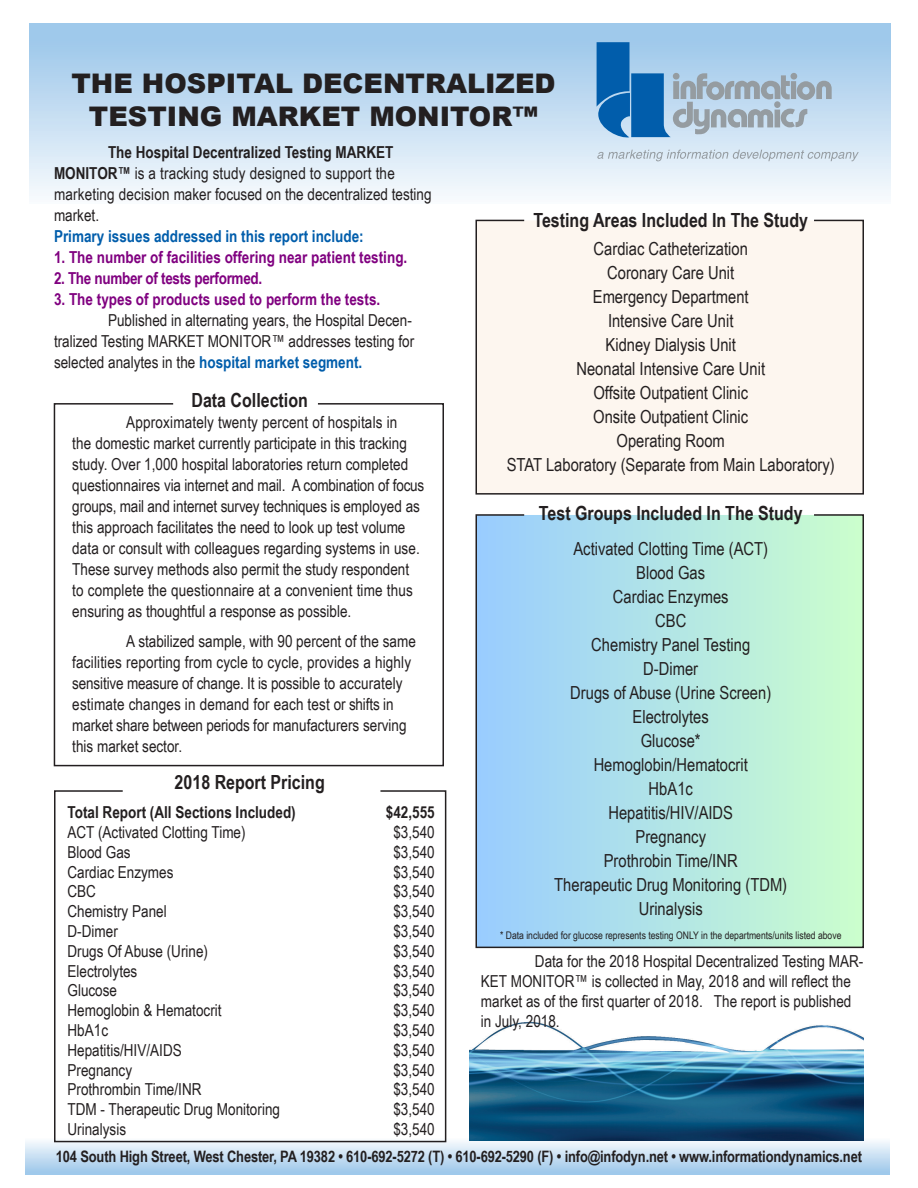
<style>
.page{position:relative;width:918px;height:1188px;background:#fff}
.page>*{position:absolute;margin:0;border:0;box-sizing:border-box;transform-origin:0 0}
.t1{font:900 27px "Arial";color:#231f20}
.t2{font:700 19.5px "Arial Narrow";color:#231f20}
.t3{font:18px "Arial Narrow";color:#231f20}
.t4{font:16.5px/21px "Arial Narrow";color:#231f20}
.t5{font:700 16.5px "Arial Narrow";color:#800080}
.t6{font:700 16.5px "Arial Narrow";color:#015dab}
.t7{font:700 16.5px "Arial Narrow";color:#231f20}
.t8{font:700 16.5px "Arial Narrow";letter-spacing:-.02em;color:#800080}
.t9{font:700 15.75px "Arial Narrow";letter-spacing:-.01em;color:#231f20}
.t10{font:10.5px "Arial Narrow";color:#231f20}
.s1{font-weight:700}
.s2{font-weight:700;color:#015dab}
</style>
<div class="page">
<svg style="left:26px;top:1138px;width:864px;height:36px;background:#c3dbf0"></svg>
<div style="left:475px;top:219px;width:389px;height:276px;background:#fdf6ef"></div>
<svg style="left:53px;top:403px;width:391px;height:364px"></svg>
<div style="left:29px;top:23px;width:861px;height:181px;background:linear-gradient(to bottom,#96c3e9,#f7fafd)"></div>
<svg style="left:597px;top:42px;width:235px;height:97px;background:#88b0d2"></svg>
<svg style="left:597px;top:150px;width:262px;height:11px;background:#cbd8e2"></svg>
<svg style="left:475px;top:514px;width:389px;height:435px;background:#b0e3e3"></svg>
<svg style="left:53px;top:790px;width:394px;height:353px"></svg>
<img style="left:469px;top:1021px;width:394px;height:119px">
<p class="t1" style="left:71px;top:64px;width:486px">THE HOSPITAL DECENTRALIZED</p>
<p class="t1" style="left:89px;top:96px;width:451px">TESTING MARKET MONITOR™</p>
<p class="t4" style="left:54px;top:142px;width:379px;text-indent:54px"><span class="s1">The Hospital Decentralized Testing MARKET MONITOR™</span> is a tracking study designed to support the marketing decision maker focused on the decentralized testing market.</p>
<p class="t6" style="left:54px;top:224px;width:311px">Primary issues addressed in this report include:</p>
<p class="t5" style="left:54px;top:245px;width:355px">1. The number of facilities offering near patient testing.</p>
<p class="t8" style="left:54px;top:266px;width:210px">2. The number of tests performed.</p>
<p class="t5" style="left:54px;top:287px;width:328px">3. The types of products used to perform the tests.</p>
<p class="t4" style="left:54px;top:310px;width:362px;text-indent:54px">Published in alternating years, the Hospital Decen&shy;tralized Testing MARKET MONITOR™ addresses testing for selected analytes in the <span class="s2">hospital market segment.</span></p>
<p class="t2" style="left:192px;top:386px;width:118px">Data Collection</p>
<p class="t4" style="left:72px;top:411px;width:354px;text-indent:54px">Approximately twenty percent of hospitals in<br>the domestic market currently participate in this tracking study. Over 1,000 hospital laboratories return completed questionnaires via internet and mail. A combination of focus groups, mail and internet survey techniques is employed as this approach facilitates the need to look up test volume data or consult with colleagues regarding systems in use.<br>These survey methods also permit the study respondent to complete the questionnaire at a convenient time thus ensuring as thoughtful a response as possible.</p>
<p class="t4" style="left:72px;top:630px;width:345px;text-indent:54px">A stabilized sample, with 90 percent of the same facilities reporting from cycle to cycle, provides a highly sensitive measure of change. It is possible to accurately estimate changes in demand for each test or shifts in market share between periods for manufacturers serving this market sector.</p>
<p class="t2" style="left:175px;top:768px;width:152px">2018 Report Pricing</p>
<p class="t7" style="left:68px;top:800px;width:230px">Total Report (All Sections Included)</p>
<p class="t7" style="left:386px;top:800px;width:50px">$42,555</p>
<p class="t4" style="left:68px;top:821px;width:180px">ACT (Activated Clotting Time)</p>
<p class="t4" style="left:393px;top:821px;width:43px">$3,540</p>
<p class="t4" style="left:68px;top:841px;width:65px">Blood Gas</p>
<p class="t4" style="left:393px;top:841px;width:43px">$3,540</p>
<p class="t4" style="left:68px;top:861px;width:108px">Cardiac Enzymes</p>
<p class="t4" style="left:393px;top:861px;width:43px">$3,540</p>
<p class="t4" style="left:68px;top:880px;width:30px">CBC</p>
<p class="t4" style="left:393px;top:880px;width:43px">$3,540</p>
<p class="t4" style="left:68px;top:900px;width:101px">Chemistry Panel</p>
<p class="t4" style="left:393px;top:900px;width:43px">$3,540</p>
<p class="t4" style="left:68px;top:920px;width:52px">D-Dimer</p>
<p class="t4" style="left:393px;top:920px;width:43px">$3,540</p>
<p class="t4" style="left:68px;top:940px;width:142px">Drugs Of Abuse (Urine)</p>
<p class="t4" style="left:393px;top:940px;width:43px">$3,540</p>
<p class="t4" style="left:68px;top:960px;width:71px">Electrolytes</p>
<p class="t4" style="left:393px;top:960px;width:43px">$3,540</p>
<p class="t4" style="left:68px;top:979px;width:51px">Glucose</p>
<p class="t4" style="left:393px;top:979px;width:43px">$3,540</p>
<p class="t4" style="left:68px;top:999px;width:156px">Hemoglobin &amp; Hematocrit</p>
<p class="t4" style="left:393px;top:999px;width:43px">$3,540</p>
<p class="t4" style="left:68px;top:1019px;width:42px">HbA1c</p>
<p class="t4" style="left:393px;top:1019px;width:43px">$3,540</p>
<p class="t4" style="left:68px;top:1039px;width:116px">Hepatitis/HIV/AIDS</p>
<p class="t4" style="left:393px;top:1039px;width:43px">$3,540</p>
<p class="t4" style="left:68px;top:1059px;width:66px">Pregnancy</p>
<p class="t4" style="left:393px;top:1059px;width:43px">$3,540</p>
<p class="t4" style="left:68px;top:1078px;width:136px">Prothrombin Time/INR</p>
<p class="t4" style="left:393px;top:1078px;width:43px">$3,540</p>
<p class="t4" style="left:68px;top:1098px;width:214px">TDM - Therapeutic Drug Monitoring</p>
<p class="t4" style="left:393px;top:1098px;width:43px">$3,540</p>
<p class="t4" style="left:68px;top:1118px;width:60px">Urinalysis</p>
<p class="t4" style="left:393px;top:1118px;width:43px">$3,540</p>
<p class="t2" style="left:533px;top:205px;width:276px">Testing Areas Included In The Study</p>
<p class="t3" style="left:594px;top:235px;width:156px">Cardiac Catheterization</p>
<p class="t3" style="left:607px;top:259px;width:129px">Coronary Care Unit</p>
<p class="t3" style="left:593px;top:283px;width:157px">Emergency Department</p>
<p class="t3" style="left:608px;top:307px;width:127px">Intensive Care Unit</p>
<p class="t3" style="left:606px;top:331px;width:132px">Kidney Dialysis Unit</p>
<p class="t3" style="left:576px;top:355px;width:190px">Neonatal Intensive Care Unit</p>
<p class="t3" style="left:593px;top:379px;width:156px">Offsite Outpatient Clinic</p>
<p class="t3" style="left:593px;top:403px;width:157px">Onsite Outpatient Clinic</p>
<p class="t3" style="left:617px;top:427px;width:110px">Operating Room</p>
<p class="t3" style="left:507px;top:451px;width:330px">STAT Laboratory (Separate from Main Laboratory)</p>
<p class="t2" style="left:539px;top:498px;width:265px">Test Groups Included In The Study</p>
<p class="t3" style="left:573px;top:536px;width:196px">Activated Clotting Time (ACT)</p>
<p class="t3" style="left:636px;top:560px;width:70px">Blood Gas</p>
<p class="t3" style="left:613px;top:584px;width:117px">Cardiac Enzymes</p>
<p class="t3" style="left:655px;top:608px;width:33px">CBC</p>
<p class="t3" style="left:591px;top:632px;width:160px">Chemistry Panel Testing</p>
<p class="t3" style="left:643px;top:656px;width:56px">D-Dimer</p>
<p class="t3" style="left:570px;top:680px;width:202px">Drugs of Abuse (Urine Screen)</p>
<p class="t3" style="left:633px;top:704px;width:78px">Electrolytes</p>
<p class="t3" style="left:641px;top:728px;width:61px">Glucose*</p>
<p class="t3" style="left:594px;top:752px;width:156px">Hemoglobin/Hematocrit</p>
<p class="t3" style="left:649px;top:776px;width:46px">HbA1c</p>
<p class="t3" style="left:608px;top:800px;width:126px">Hepatitis/HIV/AIDS</p>
<p class="t3" style="left:635px;top:824px;width:72px">Pregnancy</p>
<p class="t3" style="left:604px;top:848px;width:135px">Prothrobin Time/INR</p>
<p class="t3" style="left:554px;top:872px;width:234px">Therapeutic Drug Monitoring (TDM)</p>
<p class="t3" style="left:639px;top:896px;width:65px">Urinalysis</p>
<p class="t10" style="left:500px;top:928px;width:343px">* Data included for glucose represents testing ONLY in the departments/units listed above</p>
<p class="t4" style="left:481px;top:951px;width:384px;line-height:19.8px;text-indent:54px">Data for the 2018 Hospital Decentralized Testing MAR-KET MONITOR™ is collected in May, 2018 and will reflect the market as of the first quarter of 2018. The report is published in July, 2018.</p>
<p class="t9" style="left:56px;top:1144px;width:808px">104 South High Street, West Chester, PA 19382 • 610-692-5272 (T) • 610-692-5290 (F) • info@infodyn.net • www.informationdynamics.net</p>
</div>
